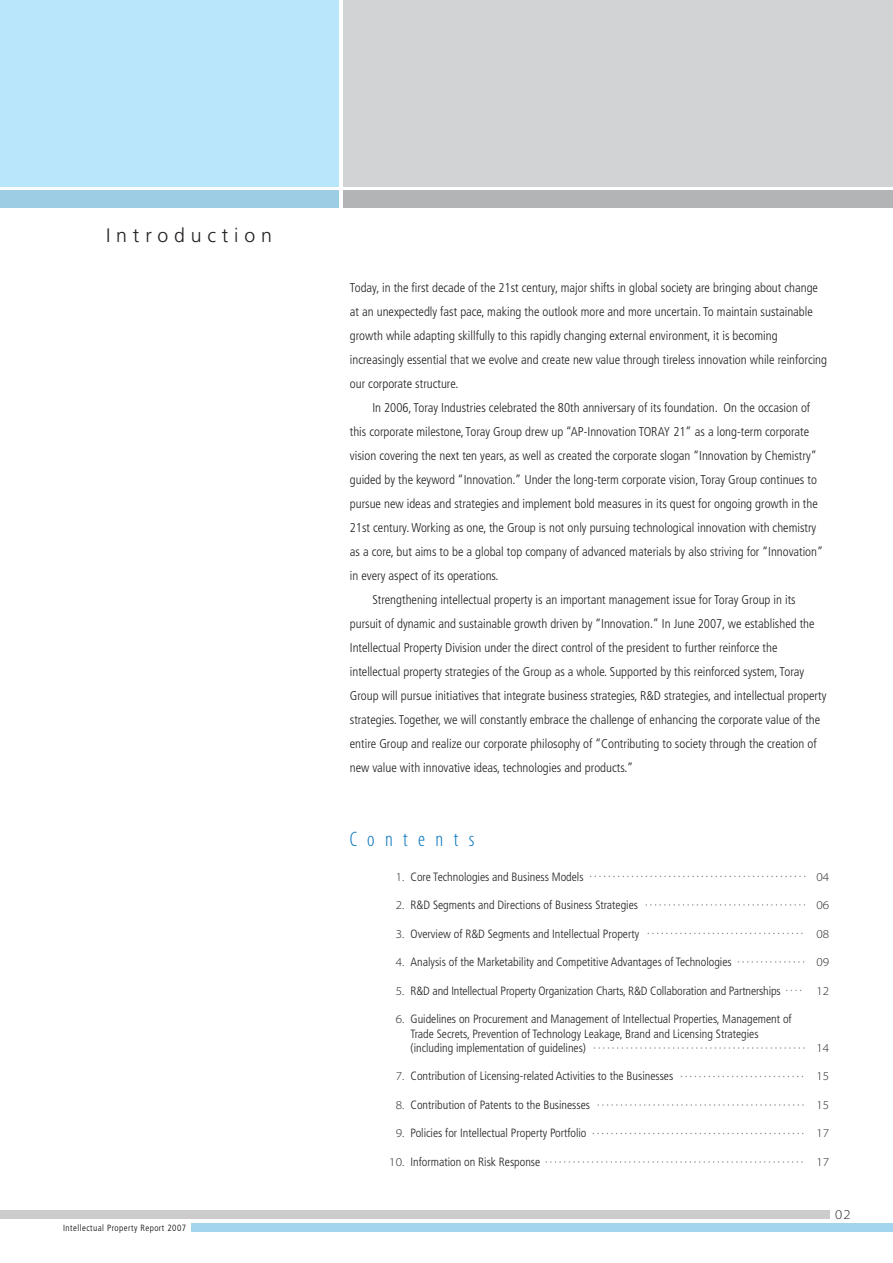
<style>
.page{position:relative;width:893px;height:1263px;background:#fff}
.page>*{position:absolute;margin:0;border:0;box-sizing:border-box;transform-origin:0 0}
.t1{font:21px "Myriad MM 215 300";letter-spacing:.49em;color:#0072bc}
.t2{font:300 19.5px "Frutiger";letter-spacing:.3em;color:#231f20}
.t3{font:13.5px "Myriad MM 215 700";color:#231f20}
.t4{font:300 condensed 12.75px/24px "Frutiger";color:#231f20}
.t5{font:300 condensed 12px/14.2px "Frutiger";color:#231f20}
.t6{font:12px "Myriad MM 215 700";color:#231f20}
.t7{font:300 condensed 9px "Frutiger";letter-spacing:.05em;color:#000}
</style>
<div class="page">
<div style="left:343px;top:0;width:549px;height:186px;background:#d1d3d4"></div>
<div style="left:0;top:0;width:339px;height:186px;background:#bae6fb"></div>
<div style="left:0;top:191px;width:339px;height:17px;background:#9dcde4"></div>
<div style="left:343px;top:191px;width:549px;height:17px;background:#b2b4b6"></div>
<div style="left:0;top:1210px;width:829px;height:9px;background:#ccc"></div>
<div style="left:191px;top:1223px;width:701px;height:9px;background:#a3d6ee"></div>
<svg style="left:590px;top:876px;width:215px;height:1px"></svg>
<svg style="left:646px;top:904px;width:159px;height:2px"></svg>
<svg style="left:648px;top:933px;width:155px;height:1px"></svg>
<svg style="left:738px;top:961px;width:67px;height:2px"></svg>
<svg style="left:594px;top:1047px;width:211px;height:2px"></svg>
<svg style="left:681px;top:1076px;width:123px;height:1px"></svg>
<svg style="left:598px;top:1104px;width:206px;height:2px"></svg>
<svg style="left:593px;top:1133px;width:211px;height:1px"></svg>
<svg style="left:546px;top:1161px;width:257px;height:2px"></svg>
<h2 class="t2" style="left:106px;top:228px;width:167px">Introduction</h2>
<p class="t7" style="left:63px;top:1224px;width:124px">Intellectual Property Report 2007</p>
<p class="t4" style="left:350px;top:276px;width:479px">Today, in the first decade of the 21st century, major shifts in global society are bringing about change at an unexpectedly fast pace, making the outlook more and more uncertain. To maintain sustainable growth while adapting skillfully to this rapidly changing external environment, it is becoming increasingly essential that we evolve and create new value through tireless innovation while reinforcing our corporate structure.</p>
<p class="t4" style="left:372px;top:396px;width:439px">In 2006, Toray Industries celebrated the 80th anniversary of its foundation. On the occasion of</p>
<p class="t4" style="left:350px;top:420px;width:461px">this corporate milestone, Toray Group drew up “AP-Innovation TORAY 21” as a long-term corporate</p>
<p class="t4" style="left:350px;top:444px;width:468px">vision covering the next ten years, as well as created the corporate slogan “Innovation by Chemistry”</p>
<p class="t4" style="left:350px;top:468px;width:468px">guided by the keyword “Innovation.” Under the long-term corporate vision, Toray Group continues to</p>
<p class="t4" style="left:350px;top:492px;width:469px">pursue new ideas and strategies and implement bold measures in its quest for ongoing growth in the</p>
<p class="t4" style="left:350px;top:516px;width:468px">21st century. Working as one, the Group is not only pursuing technological innovation with chemistry</p>
<p class="t4" style="left:350px;top:540px;width:475px">as a core, but aims to be a global top company of advanced materials by also striving for “Innovation”</p>
<p class="t4" style="left:350px;top:564px;width:150px">in every aspect of its operations.</p>
<p class="t4" style="left:372px;top:588px;width:425px">Strengthening intellectual property is an important management issue for Toray Group in its</p>
<p class="t4" style="left:350px;top:612px;width:466px">pursuit of dynamic and sustainable growth driven by “Innovation.” In June 2007, we established the</p>
<p class="t4" style="left:350px;top:636px;width:429px">Intellectual Property Division under the direct control of the president to further reinforce the</p>
<p class="t4" style="left:350px;top:660px;width:456px">intellectual property strategies of the Group as a whole. Supported by this reinforced system, Toray</p>
<p class="t4" style="left:350px;top:684px;width:478px">Group will pursue initiatives that integrate business strategies, R&amp;D strategies, and intellectual property</p>
<p class="t4" style="left:350px;top:708px;width:472px">strategies. Together, we will constantly embrace the challenge of enhancing the corporate value of the</p>
<p class="t4" style="left:350px;top:732px;width:468px">entire Group and realize our corporate philosophy of “Contributing to society through the creation of</p>
<p class="t4" style="left:350px;top:756px;width:285px">new value with innovative ideas, technologies and products.”</p>
<h1 class="t1" style="left:350px;top:831px;width:126px">Contents</h1>
<p class="t5" style="left:410px;top:870px;width:174px">Core Technologies and Business Models</p>
<p class="t5" style="left:410px;top:899px;width:229px">R&amp;D Segments and Directions of Business Strategies</p>
<p class="t5" style="left:410px;top:927px;width:230px">Overview of R&amp;D Segments and Intellectual Property</p>
<p class="t5" style="left:410px;top:956px;width:322px">Analysis of the Marketability and Competitive Advantages of Technologies</p>
<p class="t5" style="left:410px;top:984px;width:371px">R&amp;D and Intellectual Property Organization Charts, R&amp;D Collaboration and Partnerships</p>
<p class="t5" style="left:410px;top:1013px;width:382px">Guidelines on Procurement and Management of Intellectual Properties, Management of<br>Trade Secrets, Prevention of Technology Leakage, Brand and Licensing Strategies (including implementation of guidelines)</p>
<p class="t5" style="left:410px;top:1070px;width:264px">Contribution of Licensing-related Activities to the Businesses</p>
<p class="t5" style="left:410px;top:1098px;width:181px">Contribution of Patents to the Businesses</p>
<p class="t5" style="left:410px;top:1127px;width:177px">Policies for Intellectual Property Portfolio</p>
<p class="t5" style="left:410px;top:1155px;width:131px">Information on Risk Response</p>
<p class="t6" style="left:395px;top:872px;width:10px">1.</p>
<p class="t6" style="left:395px;top:901px;width:10px">2.</p>
<p class="t6" style="left:395px;top:929px;width:10px">3.</p>
<p class="t6" style="left:395px;top:958px;width:10px">4.</p>
<p class="t6" style="left:395px;top:986px;width:10px">5.</p>
<p class="t6" style="left:395px;top:1015px;width:10px">6.</p>
<p class="t6" style="left:395px;top:1072px;width:10px">7.</p>
<p class="t6" style="left:395px;top:1100px;width:10px">8.</p>
<p class="t6" style="left:395px;top:1129px;width:10px">9.</p>
<p class="t6" style="left:389px;top:1157px;width:16px">10.</p>
<p class="t6" style="left:816px;top:872px;width:14px">04</p>
<p class="t6" style="left:816px;top:901px;width:14px">06</p>
<p class="t6" style="left:816px;top:929px;width:14px">08</p>
<p class="t6" style="left:816px;top:958px;width:14px">09</p>
<p class="t6" style="left:816px;top:986px;width:14px">12</p>
<p class="t6" style="left:816px;top:1043px;width:14px">14</p>
<p class="t6" style="left:816px;top:1072px;width:14px">15</p>
<p class="t6" style="left:816px;top:1100px;width:14px">15</p>
<p class="t6" style="left:816px;top:1129px;width:14px">17</p>
<p class="t6" style="left:816px;top:1157px;width:14px">17</p>
<p class="t3" style="left:835px;top:1209px;width:17px">02</p>
</div>
